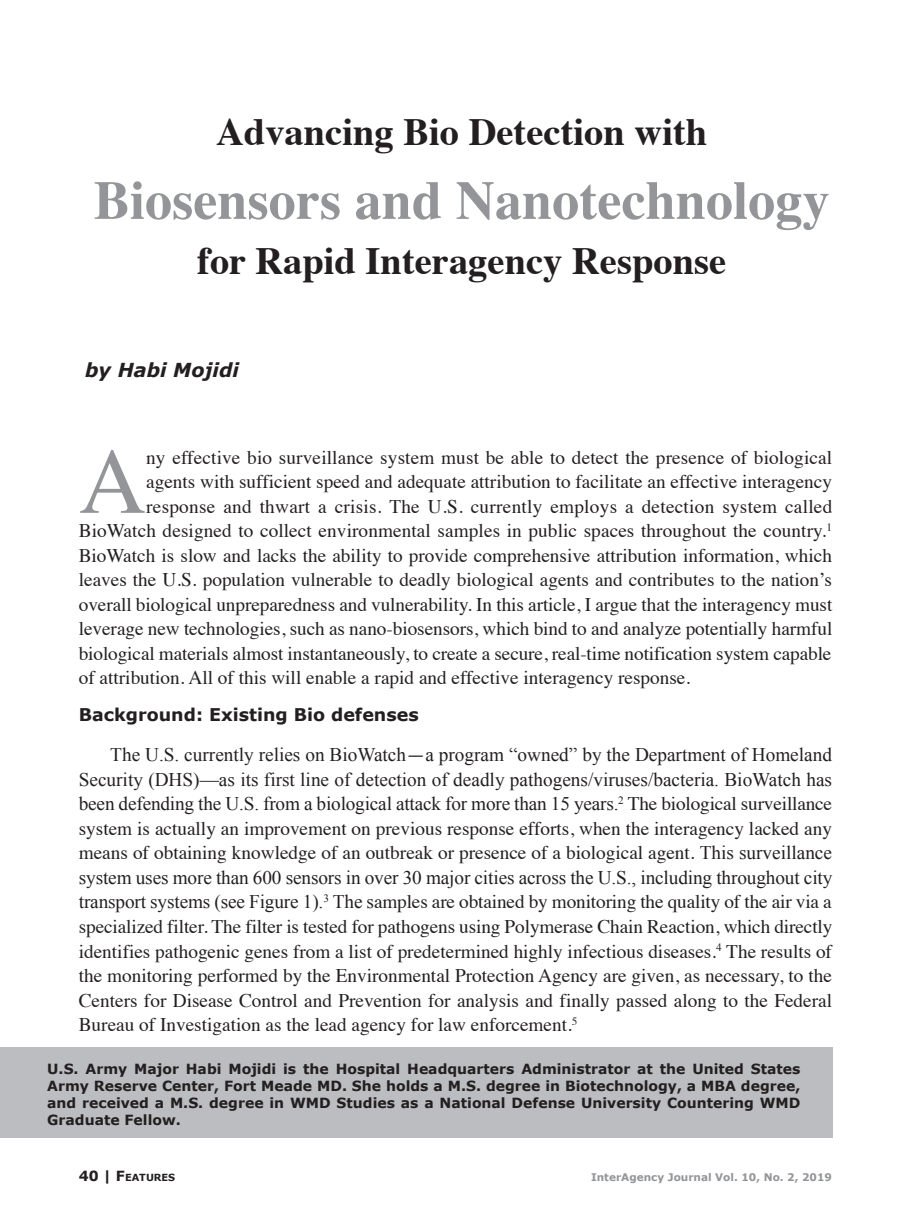
<style>
.page{position:relative;width:914px;height:1229px;background:#fff}
.page>*{position:absolute;margin:0;border:0;box-sizing:border-box;transform-origin:0 0}
.t1{font:93.27px "Times";color:#939598}
.t2{font:700 54.25px "Times";color:#939598}
.t3{font:700 38.5px "Times";color:#231f20}
.t4{font:19.25px/24.5px "Times";color:#231f20;text-align:justify}
.Author_Byline{font:italic 700 19.25px "Verdana";color:#231f20}
.Subheads{font:700 17.5px "Verdana";color:#231f20}
.Author_Bio__left_sid{font:700 14px/16.8px "Verdana";color:#231f20;text-align:justify}
.t5{font:700 10.5px "Verdana";color:#939598}
.t6{font:700 9.8px "Verdana";color:#231f20}
.s1{font-family:"Times New Roman"}
.s2{font-family:"Palatino Linotype"}
.s3{font-size:14px}
</style>
<div class="page">
<div style="left:0;top:1046px;width:832px;height:91px;background:#bcbdc0"></div>
<p class="t3" style="left:216px;top:95px;width:492px">Advancing Bio Detection with</p>
<p class="t2" style="left:94px;top:149px;width:737px">Biosensors and Nanotechnology</p>
<p class="t3" style="left:197px;top:224px;width:530px">for Rapid Interagency Response</p>
<p class="Author_Byline" style="left:85px;top:358px;width:155px">by Habi Mojidi</p>
<p class="t1" style="left:79px;top:394px;width:69px">A</p>
<p class="t4" style="left:146px;top:443px;width:687px">ny effective bio surveillance system must be able to detect the presence of biological</p>
<p class="t4" style="left:146px;top:468px;width:687px">agents with sufficient speed and adequate attribution to facilitate an effective interagency</p>
<p class="t4" style="left:146px;top:492px;width:687px">response and thwart a crisis. The U.S. currently employs a detection system called</p>
<p class="t4" style="left:79px;top:517px;width:754px">BioWatch designed to collect environmental samples in public spaces throughout the country.<sup>1</sup></p>
<p class="t4" style="left:79px;top:541px;width:754px">BioWatch is slow and lacks the ability to provide comprehensive attribution information, which</p>
<p class="t4" style="left:79px;top:566px;width:754px">leaves the U.S. population vulnerable to deadly biological agents and contributes to the nation’s</p>
<p class="t4" style="left:79px;top:590px;width:755px">overall biological unpreparedness and vulnerability. In this article, I argue that the interagency must</p>
<p class="t4" style="left:79px;top:615px;width:755px">leverage new technologies, such as nano-biosensors, which bind to and analyze potentially harmful</p>
<p class="t4" style="left:79px;top:639px;width:754px">biological materials almost instantaneously, to create a secure, real-time notification system capable</p>
<p class="t4" style="left:79px;top:664px;width:613px">of attribution. All of this will enable a rapid and effective interagency response.</p>
<p class="Subheads" style="left:79px;top:703px;width:341px">Background: Existing Bio defenses</p>
<p class="t4" style="left:79px;top:741px;width:755px;text-indent:32px"><span class="s1">The U.S. currently relies on BioWatch</span><span class="s2">—</span><span class="s1">a program “owned” by the Department of Homeland Security (DHS)—as its first line of detection of deadly pathogens/viruses/bacteria. BioWatch has been defending the U.S. from a biological attack for more than 15 years.</span><sup>2</sup> The biological surveillance system is actually an improvement on previous response efforts, when the interagency lacked any means of obtaining knowledge of an outbreak or presence of a biological agent. <span class="s1">This surveillance system uses more than 600 sensors in over 30 major cities across the U.S., including throughout city transport systems (see Figure 1).</span><sup>3</sup> <span class="s1">The s</span>amples are obtained by monitoring the quality of the air via a specialized filter. The filter is tested for pathogens using Polymerase Chain Reaction, which directly identifies pathogenic genes from a list of predetermined highly infectious diseases.<sup>4</sup> The results of the monitoring performed by the Environmental Protection Agency are given, as necessary, to the Centers for Disease Control and Prevention for analysis and finally passed along to the Federal Bureau of Investigation as the lead agency for law enforcement.<sup>5</sup></p>
<p class="Author_Bio__left_sid" style="left:47px;top:1060px;width:754px">U.S. Army Major Habi Mojidi is the Hospital Headquarters Administrator at the United States Army Reserve Center, Fort Meade MD. She holds a M.S. degree in Biotechnology, a MBA degree, and received a M.S. degree in WMD Studies as a National Defense University Countering WMD Graduate Fellow.</p>
<p class="t6" style="left:79px;top:1171px;width:98px"><span class="s3">40 |</span> <span class="s3">F</span>EATURES</p>
<p class="t5" style="left:591px;top:1170px;width:242px">InterAgency Journal Vol. 10, No. 2, 2019</p>
</div>
